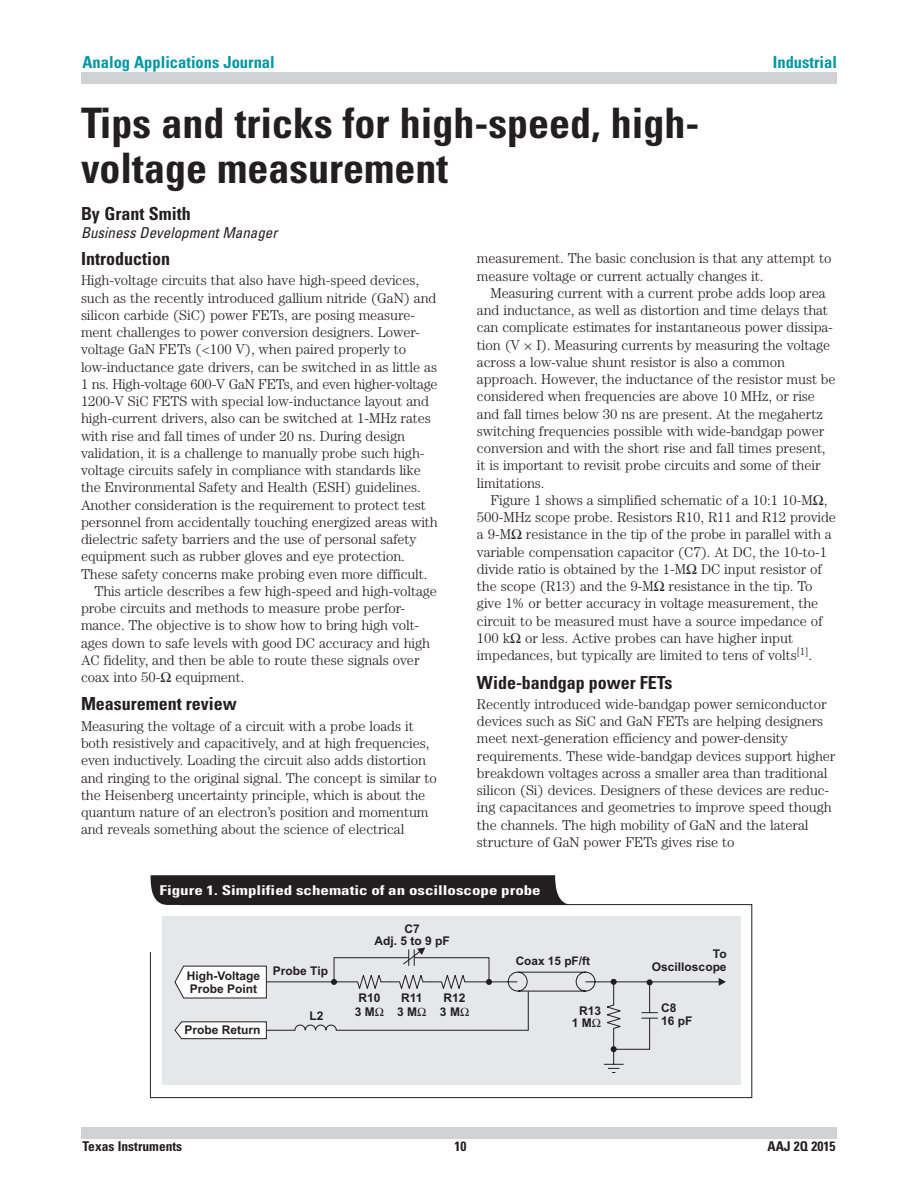
<style>
.page{position:relative;width:918px;height:1188px;background:#fff}
.page>*{position:absolute;margin:0;border:0;box-sizing:border-box;transform-origin:0 0}
.t1{font:700 condensed 42px/45px "Univers";color:#231f20}
.t2{font:700 condensed 18px "Univers";color:#231f20}
.t3{font:700 condensed 16.5px "Univers";color:#0097a4}
.t4{font:italic condensed 15px "Univers";color:#231f20}
.t5{font:300 14.25px/17.2px "Century";letter-spacing:-.005em;color:#231f20}
.t6{font:700 condensed 13.5px "Univers";color:#fff;scale:1.26 1}
.t7{font:700 condensed 13.5px "Univers";color:#231f20}
.t8{font:700 12px/14.7px "Arial";color:#231f20}
.t9{font:700 11.85px "Arial";color:#231f20}
</style>
<div class="page">
<div style="left:81px;top:1127px;width:756px;height:11px;background:#d1d2d4"></div>
<div style="left:81px;top:73px;width:756px;height:11px;background:#d1d2d4"></div>
<div style="left:150px;top:904px;width:602px;height:194px;border:1px solid #231f20"></div>
<div style="left:148px;top:876px;width:32px;height:76px;background:#fff"></div>
<svg style="left:150px;top:875px;width:423px;height:30px;background:#2e2a2b"></svg>
<div style="left:163px;top:917px;width:578px;height:168px;background:#e6e7e9"></div>
<svg style="left:174px;top:948px;width:552px;height:125px"></svg>
<p class="t3" style="left:83px;top:52px;width:194px">Analog Applications Journal</p>
<p class="t3" style="left:773px;top:52px;width:66px">Industrial</p>
<h1 class="t1" style="left:81px;top:101px;width:620px">Tips and tricks for high-speed, high&shy;voltage measurement</h1>
<p class="t2" style="left:81px;top:203px;width:111px">By Grant Smith</p>
<p class="t4" style="left:81px;top:223px;width:198px">Business Development Manager</p>
<p class="t2" style="left:81px;top:248px;width:91px">Introduction</p>
<p class="t5" style="left:81px;top:272px;width:340px">High-voltage circuits that also have high-speed devices,</p>
<p class="t5" style="left:81px;top:289px;width:357px">such as the recently introduced gallium nitride (GaN) and</p>
<p class="t5" style="left:81px;top:306px;width:336px">silicon carbide (SiC) power FETs, are posing measure-</p>
<p class="t5" style="left:81px;top:323px;width:340px">ment challenges to power conversion designers. Lower-</p>
<p class="t5" style="left:81px;top:341px;width:327px">voltage GaN FETs (&lt;100 V), when paired properly to</p>
<p class="t5" style="left:81px;top:358px;width:358px">low-inductance gate drivers, can be switched in as little as</p>
<p class="t5" style="left:81px;top:375px;width:358px">1 ns. High-voltage 600-V GaN FETs, and even higher-voltage</p>
<p class="t5" style="left:81px;top:392px;width:349px">1200-V SiC FETS with special low-inductance layout and</p>
<p class="t5" style="left:81px;top:410px;width:351px">high-current drivers, also can be switched at 1-MHz rates</p>
<p class="t5" style="left:81px;top:427px;width:326px">with rise and fall times of under 20 ns. During design</p>
<p class="t5" style="left:81px;top:444px;width:345px">validation, it is a challenge to manually probe such high-</p>
<p class="t5" style="left:81px;top:461px;width:342px">voltage circuits safely in compliance with standards like</p>
<p class="t5" style="left:81px;top:479px;width:341px">the Environmental Safety and Health (ESH) guidelines.</p>
<p class="t5" style="left:81px;top:496px;width:346px">Another consideration is the requirement to protect test</p>
<p class="t5" style="left:81px;top:513px;width:358px">personnel from accidentally touching energized areas with</p>
<p class="t5" style="left:81px;top:530px;width:337px">dielectric safety barriers and the use of personal safety</p>
<p class="t5" style="left:81px;top:548px;width:325px">equipment such as rubber gloves and eye protection.</p>
<p class="t5" style="left:81px;top:565px;width:348px">These safety concerns make probing even more difficult.</p>
<p class="t5" style="left:94px;top:582px;width:344px">This article describes a few high-speed and high-voltage</p>
<p class="t5" style="left:81px;top:599px;width:326px">probe circuits and methods to measure probe perfor-</p>
<p class="t5" style="left:81px;top:617px;width:340px">mance. The objective is to show how to bring high volt-</p>
<p class="t5" style="left:81px;top:634px;width:351px">ages down to safe levels with good DC accuracy and high</p>
<p class="t5" style="left:81px;top:651px;width:340px">AC fidelity, and then be able to route these signals over</p>
<p class="t5" style="left:81px;top:668px;width:165px">coax into 50- equipment.</p>
<p class="t2" style="left:81px;top:693px;width:157px">Measurement review</p>
<p class="t5" style="left:81px;top:717px;width:357px">Measuring the voltage of a circuit with a probe loads it both resistively and capacitively, and at high frequencies, even inductively. Loading the circuit also adds distortion and ringing to the original signal. The concept is similar to the Heisenberg uncertainty principle, which is about the quantum nature of an electron’s position and momentum and reveals something about the science of electrical</p>
<p class="t5" style="left:477px;top:250px;width:356px">measurement. The basic conclusion is that any attempt to measure voltage or current actually changes it.</p>
<p class="t5" style="left:477px;top:284px;width:360px;text-indent:13px">Measuring current with a current probe adds loop area and inductance, as well as distortion and time delays that can complicate estimates for instantaneous power dissipa&shy;tion (V × I). Measuring currents by measuring the voltage across a low-value shunt resistor is also a common approach. However, the inductance of the resistor must be considered when frequencies are above 10 MHz, or rise and fall times below 30 ns are present. At the megahertz switching frequencies possible with wide-bandgap power conversion and with the short rise and fall times present, it is important to revisit probe circuits and some of their limitations.</p>
<p class="t5" style="left:477px;top:491px;width:361px;text-indent:13px">Figure 1 shows a simplified schematic of a 10:1 10-M , 500-MHz scope probe. Resistors R10, R11 and R12 provide a 9-M resistance in the tip of the probe in parallel with a variable compensation capacitor (C7). At DC, the 10-to-1 divide ratio is obtained by the 1-M DC input resistor of the scope (R13) and the 9-M resistance in the tip. To give 1% or better accuracy in voltage measurement, the circuit to be measured must have a source impedance of 100 k or less. Active probes can have higher input impedances, but typically are limited to tens of volts<sup>[1]</sup>.</p>
<p class="t2" style="left:477px;top:671px;width:197px">Wide-bandgap power FETs</p>
<p class="t5" style="left:477px;top:695px;width:360px">Recently introduced wide-bandgap power semiconductor devices such as SiC and GaN FETs are helping designers meet next-generation efficiency and power-density requirements. These wide-bandgap devices support higher breakdown voltages across a smaller area than traditional silicon (Si) devices. Designers of these devices are reduc&shy;ing capacitances and geometries to improve speed though the channels. The high mobility of GaN and the lateral structure of GaN power FETs gives rise to</p>
<p class="t6" style="left:160px;top:882px;width:304px">Figure 1. Simplified schematic of an oscilloscope probe</p>
<p class="t8" style="left:187px;top:970px;width:75px;line-height:13.4px">High-Voltage<br>Probe Point</p>
<p class="t8" style="left:185px;top:1024px;width:78px">Probe Return</p>
<p class="t8" style="left:273px;top:965px;width:57px">Probe Tip</p>
<p class="t8" style="left:309px;top:1009px;width:16px">L2</p>
<p class="t8" style="left:374px;top:925px;width:77px;line-height:11.6px;text-align:center">C7<br>Adj. 5 to 9 pF</p>
<p class="t8" style="left:355px;top:991px;width:27px">R10<br>3 M</p>
<p class="t8" style="left:397px;top:991px;width:27px;text-align:center">R11<br>3 M</p>
<p class="t8" style="left:440px;top:991px;width:27px">R12<br>3 M</p>
<p class="t9" style="left:516px;top:956px;width:76px">Coax 15 pF/ft</p>
<p class="t8" style="left:652px;top:948px;width:76px;line-height:13.4px;text-align:right">To<br>Oscilloscope</p>
<p class="t8" style="left:572px;top:1005px;width:31px;line-height:12.5px;text-indent:7px">R13<br>1 M</p>
<p class="t8" style="left:661px;top:1002px;width:33px;line-height:13.4px">C8<br>16 pF</p>
<p class="t7" style="left:82px;top:1138px;width:101px">Texas Instruments</p>
<p class="t7" style="left:455px;top:1138px;width:13px">10</p>
<p class="t7" style="left:767px;top:1138px;width:70px">AAJ 2Q 2015</p>
</div>
